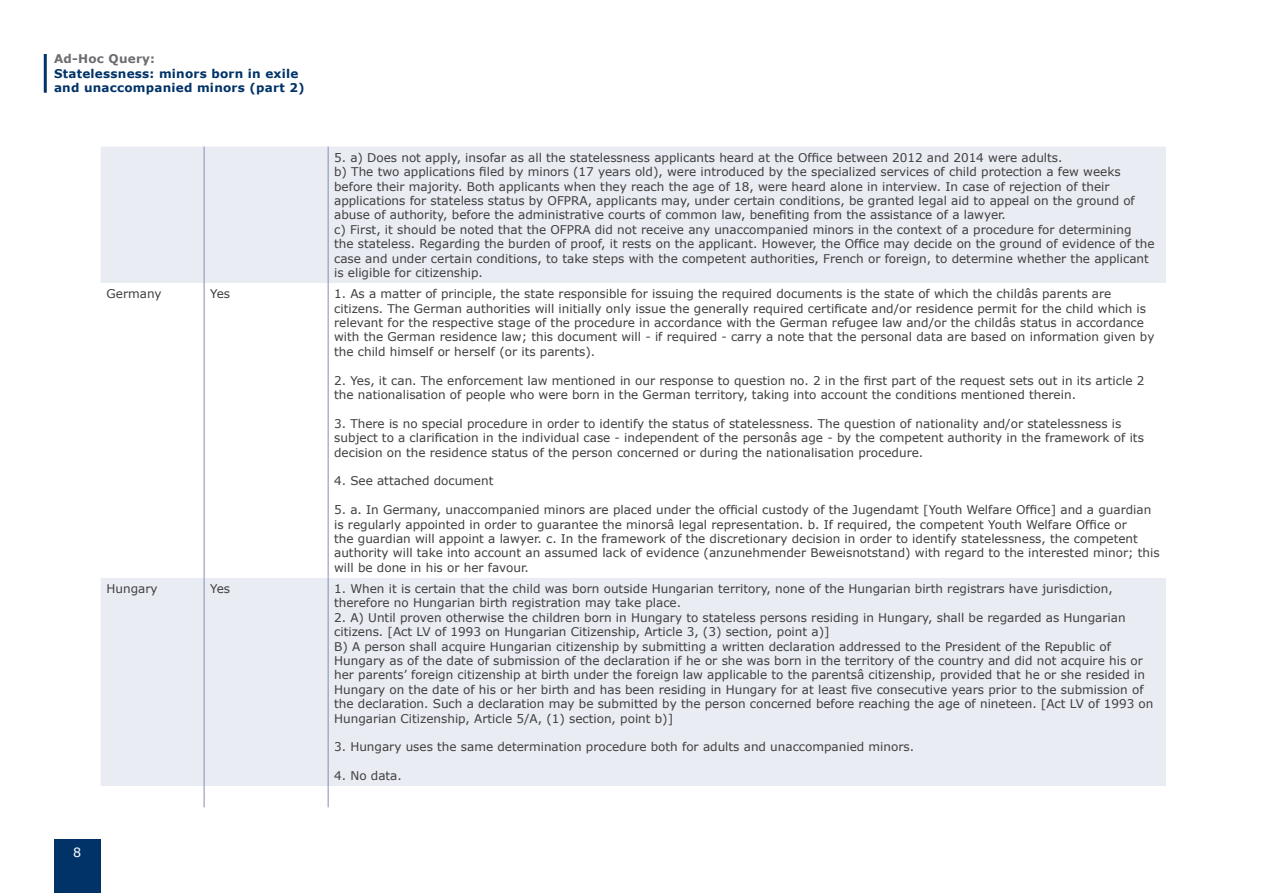
<style>
.page{position:relative;width:1263px;height:893px;background:#fff}
.page>*{position:absolute;margin:0;border:0;box-sizing:border-box;transform-origin:0 0}
.t1{font:12.75px "Verdana";color:#fff}
.Tabeller_innehåll{font:12px/14.4px "Verdana";color:#3e3e3f}
.t2{font:700 12px/14.4px "Verdana";letter-spacing:.02em;color:#013368}
.t3{font:700 12px "Verdana";letter-spacing:.02em;color:#6c6d70}
</style>
<div class="page">
<div style="left:54px;top:839px;width:47px;height:54px;background:#013368"></div>
<hr style="left:44px;top:54px;width:3px;height:39px;background:#013368">
<div style="left:101px;top:147px;width:1065px;height:639px;background:#eaecf3"></div>
<svg style="left:101px;top:283px;width:1065px;height:295px"></svg>
<hr style="left:204px;top:147px;width:1px;height:136px;background:#858fb1">
<hr style="left:328px;top:147px;width:1px;height:136px;background:#858fb1">
<hr style="left:204px;top:283px;width:1px;height:295px;background:#858fb1">
<hr style="left:328px;top:283px;width:1px;height:295px;background:#858fb1">
<hr style="left:204px;top:578px;width:1px;height:208px;background:#858fb1">
<hr style="left:328px;top:578px;width:1px;height:208px;background:#858fb1">
<p class="t3" style="left:54px;top:50px;width:103px">Ad-Hoc Query:</p>
<p class="t2" style="left:54px;top:66px;width:252px">Statelessness: minors born in exile and unaccompanied minors (part 2)</p>
<p class="Tabeller_innehåll" style="left:334px;top:150px;width:730px">5. a) Does not apply, insofar as all the statelessness applicants heard at the Office between 2012 and 2014 were adults.</p>
<p class="Tabeller_innehåll" style="left:334px;top:164px;width:802px">b) The two applications filed by minors (17 years old), were introduced by the specialized services of child protection a few weeks before their majority. Both applicants when they reach the age of 18, were heard alone in interview. In case of rejection of their applications for stateless status by OFPRA, applicants may, under certain conditions, be granted legal aid to appeal on the ground of abuse of authority, before the administrative courts of common law, benefiting from the assistance of a lawyer.</p>
<p class="Tabeller_innehåll" style="left:334px;top:222px;width:822px">c) First, it should be noted that the OFPRA did not receive any unaccompanied minors in the context of a procedure for determining<br>the stateless. Regarding the burden of proof, it rests on the applicant. However, the Office may decide on the ground of evidence of the case and under certain conditions, to take steps with the competent authorities, French or foreign, to determine whether the applicant is eligible for citizenship.</p>
<p class="Tabeller_innehåll" style="left:107px;top:286px;width:57px">Germany</p>
<p class="Tabeller_innehåll" style="left:210px;top:286px;width:22px">Yes</p>
<p class="Tabeller_innehåll" style="left:334px;top:286px;width:822px">1. As a matter of principle, the state responsible for issuing the required documents is the state of which the childâs parents are citizens. The German authorities will initially only issue the generally required certificate and/or residence permit for the child which is relevant for the respective stage of the procedure in accordance with the German refugee law and/or the childâs status in accordance with the German residence law; this document will - if required - carry a note that the personal data are based on information given by the child himself or herself (or its parents).</p>
<p class="Tabeller_innehåll" style="left:334px;top:373px;width:812px">2. Yes, it can. The enforcement law mentioned in our response to question no. 2 in the first part of the request sets out in its article 2 the nationalisation of people who were born in the German territory, taking into account the conditions mentioned therein.</p>
<p class="Tabeller_innehåll" style="left:334px;top:416px;width:811px">3. There is no special procedure in order to identify the status of statelessness. The question of nationality and/or statelessness is subject to a clarification in the individual case - independent of the personâs age - by the competent authority in the framework of its decision on the residence status of the person concerned or during the nationalisation procedure.</p>
<p class="Tabeller_innehåll" style="left:334px;top:474px;width:161px">4. See attached document</p>
<p class="Tabeller_innehåll" style="left:334px;top:502px;width:827px">5. a. In Germany, unaccompanied minors are placed under the official custody of the Jugendamt [Youth Welfare Office] and a guardian is regularly appointed in order to guarantee the minorsâ legal representation. b. If required, the competent Youth Welfare Office or<br>the guardian will appoint a lawyer. c. In the framework of the discretionary decision in order to identify statelessness, the competent authority will take into account an assumed lack of evidence (anzunehmender Beweisnotstand) with regard to the interested minor; this will be done in his or her favour.</p>
<p class="Tabeller_innehåll" style="left:107px;top:581px;width:53px">Hungary</p>
<p class="Tabeller_innehåll" style="left:210px;top:581px;width:22px">Yes</p>
<p class="Tabeller_innehåll" style="left:334px;top:581px;width:780px">1. When it is certain that the child was born outside Hungarian territory, none of the Hungarian birth registrars have jurisdiction, therefore no Hungarian birth registration may take place.</p>
<p class="Tabeller_innehåll" style="left:334px;top:610px;width:793px">2. A) Until proven otherwise the children born in Hungary to stateless persons residing in Hungary, shall be regarded as Hungarian citizens. [Act LV of 1993 on Hungarian Citizenship, Article 3, (3) section, point a)]</p>
<p class="Tabeller_innehåll" style="left:334px;top:639px;width:821px">B) A person shall acquire Hungarian citizenship by submitting a written declaration addressed to the President of the Republic of Hungary as of the date of submission of the declaration if he or she was born in the territory of the country and did not acquire his or her parents’ foreign citizenship at birth under the foreign law applicable to the parentsâ citizenship, provided that he or she resided in Hungary on the date of his or her birth and has been residing in Hungary for at least five consecutive years prior to the submission of the declaration. Such a declaration may be submitted by the person concerned before reaching the age of nineteen. [Act LV of 1993 on Hungarian Citizenship, Article 5/A, (1) section, point b)]</p>
<p class="Tabeller_innehåll" style="left:334px;top:740px;width:581px">3. Hungary uses the same determination procedure both for adults and unaccompanied minors.</p>
<p class="Tabeller_innehåll" style="left:334px;top:768px;width:69px">4. No data.</p>
<p class="t1" style="left:73px;top:844px;width:10px">8</p>
</div>
